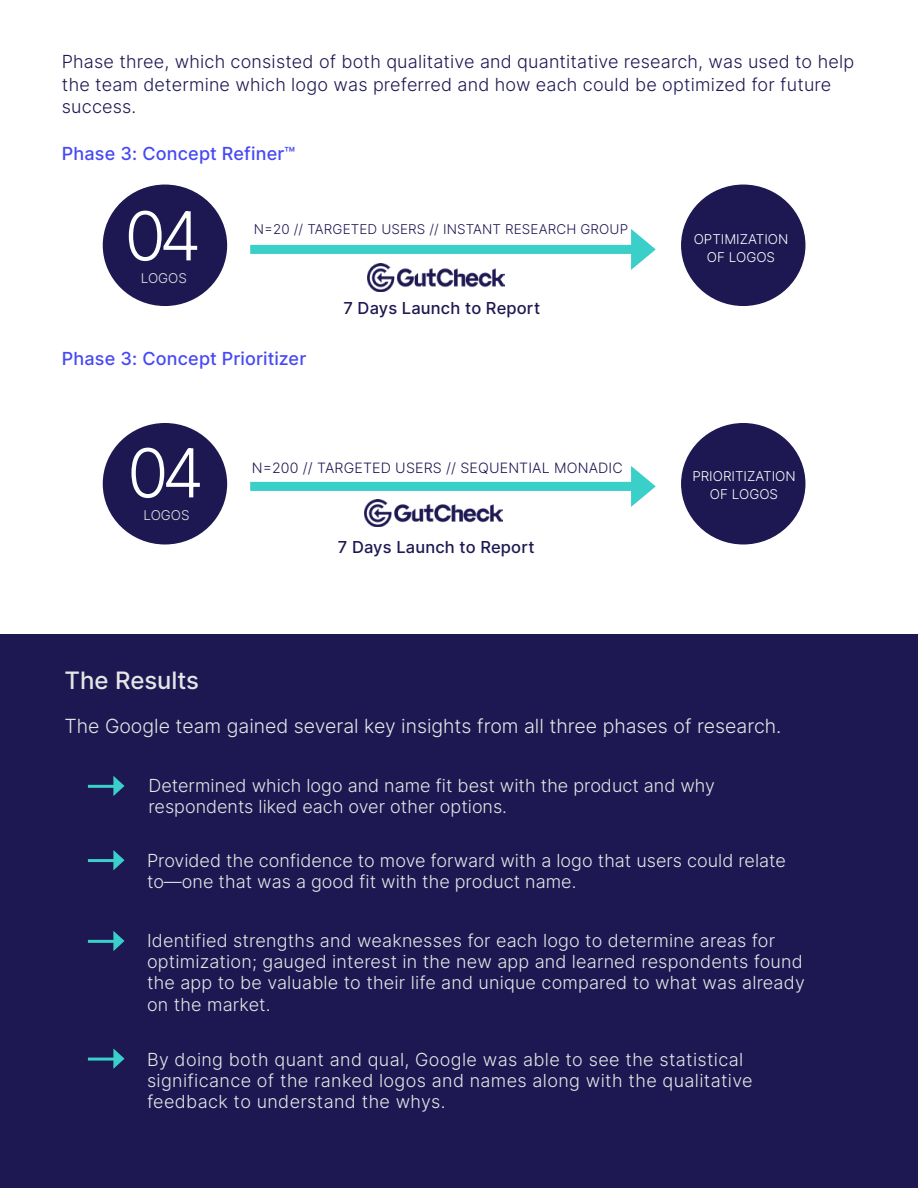
<style>
.page{position:relative;width:918px;height:1188px;background:#fff}
.page>*{position:absolute;margin:0;border:0;box-sizing:border-box;transform-origin:0 0}
.t1{font:300 67.5px "Inter";color:#fff}
.t2{font:500 24px "Inter";color:#e6e6e6}
.t3{font:300 19.5px "Inter";color:#e6e6e6}
.t4{font:300 18px/21px "Inter";letter-spacing:.01em;color:#e6e6e6}
.t5{font:300 18px/22.5px "Inter";letter-spacing:.01em;color:#1d1852}
.t6{font:500 18px "Inter";letter-spacing:.01em;color:#4749f5}
.t7{font:500 16.5px "Inter";letter-spacing:.01em;color:#1d1852}
.t8{font:300 14.25px "Inter";letter-spacing:.01em;color:#1d1852}
.t9{font:300 13.5px "Inter";letter-spacing:.01em;color:#1d1852}
.t10{font:300 13.5px/18px "Inter";color:#fff;text-align:center}
.t11{font:300 13.5px "Inter";color:#e6e6e6}
</style>
<div class="page">
<div style="left:682px;top:424px;width:123px;height:120px;background:#1d1852;border-radius:50%"></div>
<div style="left:681px;top:423px;width:124px;height:121px;border:2px solid #1d1852;border-radius:50%"></div>
<div style="left:104px;top:424px;width:122px;height:120px;background:#1d1852;border-radius:50%"></div>
<div style="left:103px;top:423px;width:124px;height:121px;border:2px solid #1d1852;border-radius:50%"></div>
<div style="left:682px;top:185px;width:123px;height:120px;background:#1d1852;border-radius:50%"></div>
<div style="left:681px;top:185px;width:124px;height:121px;border:2px solid #1d1852;border-radius:50%"></div>
<div style="left:104px;top:185px;width:122px;height:120px;background:#1d1852;border-radius:50%"></div>
<div style="left:103px;top:185px;width:124px;height:121px;border:2px solid #1d1852;border-radius:50%"></div>
<div style="left:0;top:634px;width:918px;height:554px;background:#1d1852"></div>
<img style="left:367px;top:264px;width:138px;height:27px">
<img style="left:365px;top:500px;width:137px;height:27px">
<hr style="left:88px;top:785px;width:30px;height:3px;background:#3acfca">
<svg style="left:113px;top:776px;width:12px;height:20px"></svg>
<hr style="left:88px;top:859px;width:30px;height:3px;background:#3acfca">
<svg style="left:113px;top:850px;width:12px;height:21px"></svg>
<hr style="left:88px;top:940px;width:30px;height:3px;background:#3acfca">
<svg style="left:113px;top:931px;width:12px;height:20px"></svg>
<hr style="left:88px;top:1058px;width:30px;height:3px;background:#3acfca">
<svg style="left:113px;top:1048px;width:12px;height:21px"></svg>
<div style="left:250px;top:245px;width:387px;height:9px;background:#3bcfc9"></div>
<svg style="left:629px;top:229px;width:27px;height:41px"></svg>
<div style="left:250px;top:482px;width:387px;height:9px;background:#3bcfc9"></div>
<svg style="left:629px;top:466px;width:27px;height:41px"></svg>
<p class="t5" style="left:62px;top:50px;width:794px">Phase three, which consisted of both qualitative and quantitative research, was used to help the team determine which logo was preferred and how each could be optimized for future success.</p>
<p class="t6" style="left:62px;top:140px;width:235px">Phase 3: Concept Refiner™</p>
<h1 class="t1" style="left:124px;top:187px;width:78px">04</h1>
<p class="t11" style="left:141px;top:268px;width:48px">LOGOS</p>
<p class="t9" style="left:254px;top:219px;width:376px">N=20 // TARGETED USERS // INSTANT RESEARCH GROUP</p>
<p class="t7" style="left:343px;top:296px;width:198px">7 Days Launch to Report</p>
<p class="t6" style="left:62px;top:346px;width:246px">Phase 3: Concept Prioritizer</p>
<h1 class="t1" style="left:127px;top:424px;width:78px">04</h1>
<p class="t11" style="left:143px;top:505px;width:48px">LOGOS</p>
<h2 class="t2" style="left:64px;top:663px;width:136px">The Results</h2>
<p class="t8" style="left:252px;top:457px;width:373px">N=200 // TARGETED USERS // SEQUENTIAL MONADIC</p>
<p class="t7" style="left:338px;top:535px;width:198px">7 Days Launch to Report</p>
<p class="t10" style="left:694px;top:230px;width:96px">OPTIMIZATION<br>OF LOGOS</p>
<p class="t10" style="left:692px;top:467px;width:105px">PRIORITIZATION<br>OF LOGOS</p>
<p class="t3" style="left:64px;top:712px;width:719px">The Google team gained several key insights from all three phases of research.</p>
<p class="t4" style="left:148px;top:775px;width:568px">Determined which logo and name fit best with the product and why respondents liked each over other options.</p>
<p class="t4" style="left:147px;top:849px;width:641px">Provided the confidence to move forward with a logo that users could relate to—one that was a good fit with the product name.</p>
<p class="t4" style="left:147px;top:930px;width:659px">Identified strengths and weaknesses for each logo to determine areas for optimization; gauged interest in the new app and learned respondents found the app to be valuable to their life and unique compared to what was already on the market.</p>
<p class="t4" style="left:147px;top:1048px;width:607px">By doing both quant and qual, Google was able to see the statistical significance of the ranked logos and names along with the qualitative feedback to understand the whys.</p>
</div>
